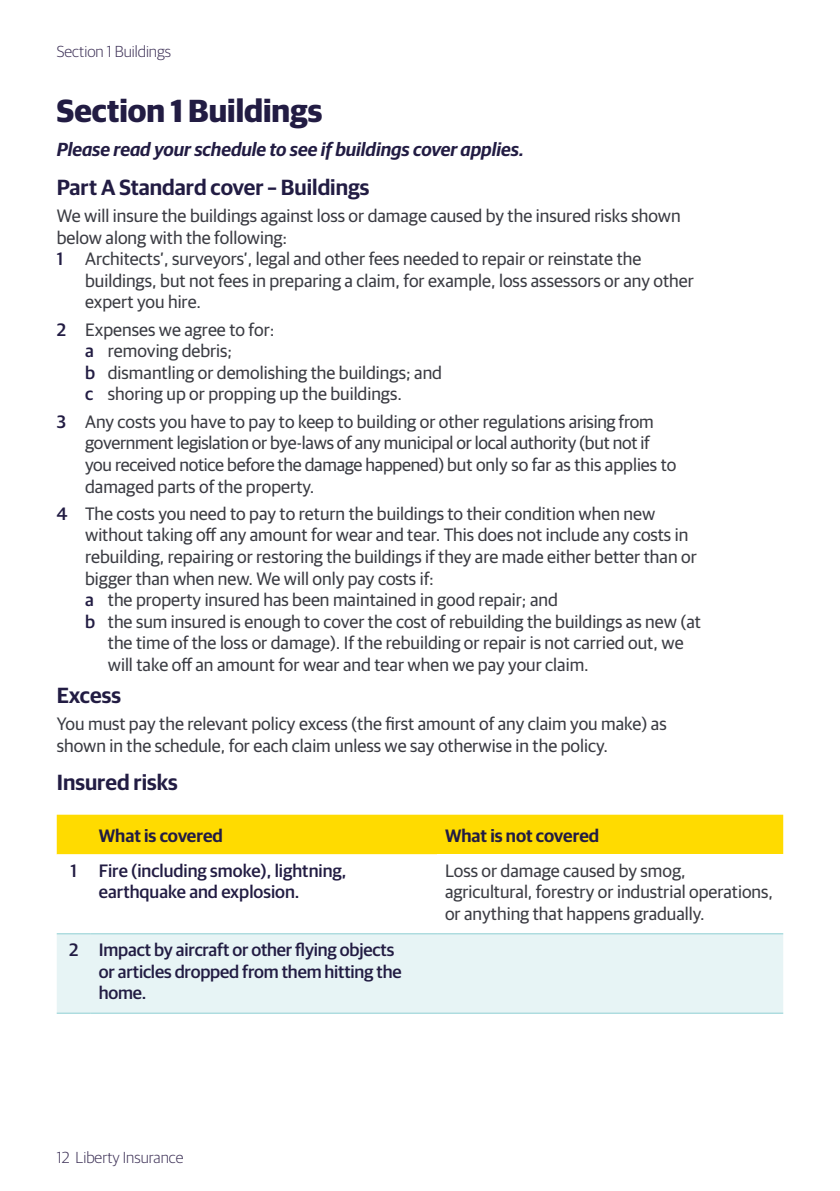
<style>
.page{position:relative;width:840px;height:1191px;background:#fff}
.page>*{position:absolute;margin:0;border:0;box-sizing:border-box;transform-origin:0 0}
.t1{font:700 32px "Guardian Sans";color:#221c43}
.t2{font:600 22px "Guardian Sans";color:#221c43}
.t3{font:italic 600 19px "Guardian Sans";color:#221c43}
.t4{font:18px/21.6px "Guardian Sans";color:#3b3c43}
.t5{font:500 18px/21.6px "Guardian Sans";letter-spacing:-.01em;color:#221c43}
.t6{font:600 18px "Guardian Sans";color:#221c43}
.t7{font:300 16px "Guardian Sans";color:#403459}
.s1{font-weight:500;color:#221c43}
</style>
<div class="page">
<div style="left:57px;top:814px;width:725px;height:41px;background:#ffdb00"></div>
<div style="left:437px;top:854px;width:345px;height:79px;background:#fff"></div>
<div style="left:57px;top:934px;width:725px;height:78px;background:#e7f4f5"></div>
<hr style="left:57px;top:933px;width:34px;height:1px;background:#8ecfd3">
<hr style="left:91px;top:933px;width:346px;height:1px;background:#8ecfd3">
<hr style="left:437px;top:933px;width:345px;height:1px;background:#8ecfd3">
<hr style="left:57px;top:1012px;width:34px;height:1px;background:#8ecfd3">
<hr style="left:91px;top:1012px;width:346px;height:1px;background:#8ecfd3">
<hr style="left:437px;top:1012px;width:345px;height:1px;background:#8ecfd3">
<p class="t7" style="left:57px;top:40px;width:116px">Section 1 Buildings</p>
<h1 class="t1" style="left:57px;top:87px;width:267px">Section 1 Buildings</h1>
<p class="t3" style="left:57px;top:136px;width:468px">Please read your schedule to see if buildings cover applies.</p>
<p class="t2" style="left:57px;top:171px;width:314px">Part A Standard cover – Buildings</p>
<p class="t4" style="left:57px;top:203px;width:625px">We will insure the buildings against loss or damage caused by the insured risks shown below along with the following:<br><span class="s1">1</span> Architects’, surveyors’, legal and other fees needed to repair or reinstate the</p>
<p class="t4" style="left:85px;top:268px;width:610px">buildings, but not fees in preparing a claim, for example, loss assessors or any other expert you hire.</p>
<p class="t4" style="left:85px;top:317px;width:358px;text-indent:-28px"><span class="s1">2</span> Expenses we agree to for:<br><span class="s1">a</span> removing debris;<br><span class="s1">b</span> dismantling or demolishing the buildings; and <span class="s1">c</span> shoring up or propping up the buildings.</p>
<p class="t4" style="left:85px;top:409px;width:592px;text-indent:-28px"><span class="s1">3</span> Any costs you have to pay to keep to building or other regulations arising from government legislation or bye-laws of any municipal or local authority (but not if you received notice before the damage happened) but only so far as this applies to damaged parts of the property.</p>
<p class="t4" style="left:57px;top:501px;width:599px"><span class="s1">4</span> The costs you need to pay to return the buildings to their condition when new</p>
<p class="t4" style="left:85px;top:523px;width:604px">without taking off any amount for wear and tear. This does not include any costs in</p>
<p class="t4" style="left:85px;top:544px;width:612px">rebuilding, repairing or restoring the buildings if they are made either better than or</p>
<p class="t4" style="left:85px;top:566px;width:350px">bigger than when new. We will only pay costs if:</p>
<p class="t4" style="left:85px;top:588px;width:474px"><span class="s1">a</span> the property insured has been maintained in good repair; and</p>
<p class="t4" style="left:85px;top:609px;width:617px"><span class="s1">b</span> the sum insured is enough to cover the cost of rebuilding the buildings as new (at</p>
<p class="t4" style="left:108px;top:631px;width:577px">the time of the loss or damage). If the rebuilding or repair is not carried out, we</p>
<p class="t4" style="left:108px;top:652px;width:482px">will take off an amount for wear and tear when we pay your claim.</p>
<p class="t2" style="left:57px;top:679px;width:66px">Excess</p>
<p class="t4" style="left:57px;top:712px;width:611px">You must pay the relevant policy excess (the first amount of any claim you make) as shown in the schedule, for each claim unless we say otherwise in the policy.</p>
<p class="t2" style="left:57px;top:766px;width:123px">Insured risks</p>
<p class="t6" style="left:99px;top:822px;width:125px">What is covered</p>
<p class="t6" style="left:445px;top:822px;width:155px">What is not covered</p>
<p class="t5" style="left:99px;top:858px;width:249px;text-indent:-28px">1 Fire (including smoke), lightning, earthquake and explosion.</p>
<p class="t4" style="left:445px;top:858px;width:329px">Loss or damage caused by smog, agricultural, forestry or industrial operations, or anything that happens gradually.</p>
<p class="t5" style="left:99px;top:937px;width:304px;text-indent:-30px">2 Impact by aircraft or other flying objects or articles dropped from them hitting the home.</p>
<p class="t7" style="left:57px;top:1146px;width:128px">12 Liberty Insurance</p>
</div>
